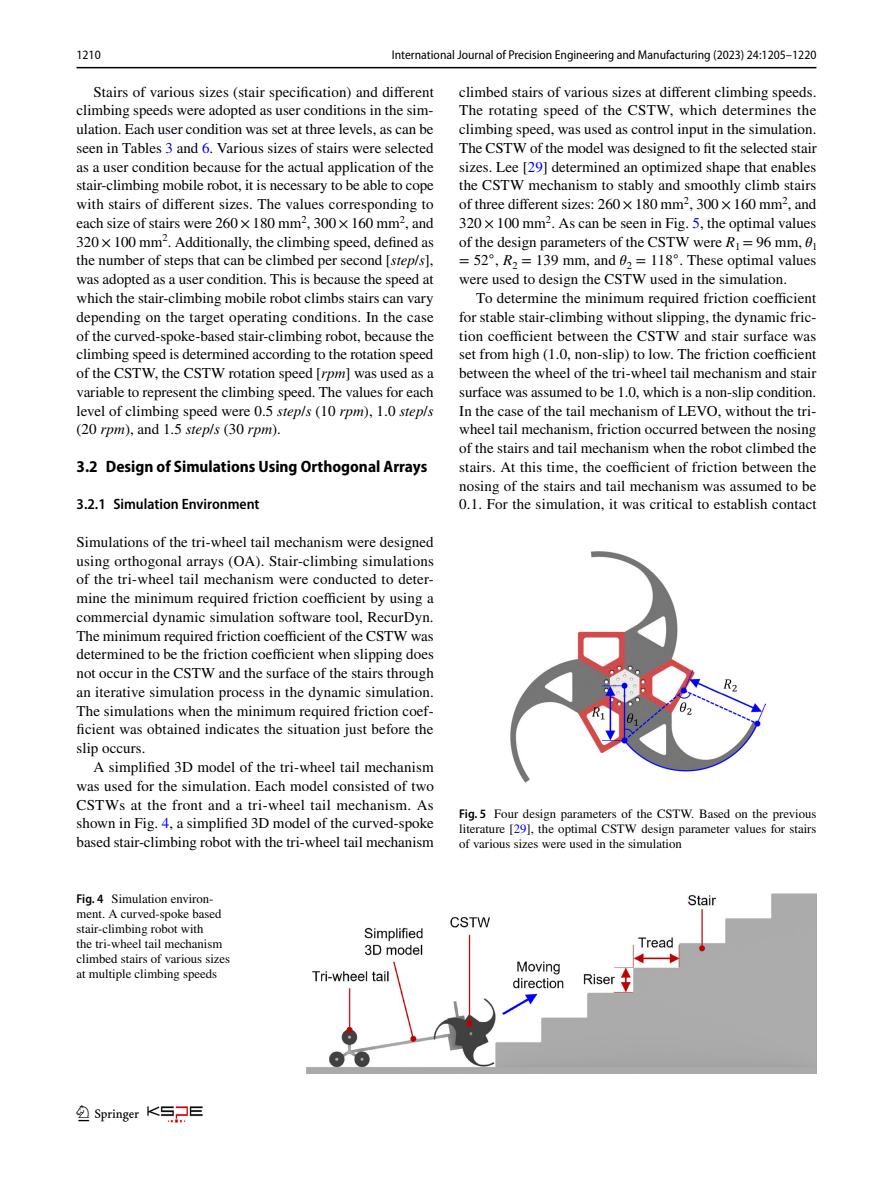
<style>
.page{position:relative;width:893px;height:1187px;background:#fff}
.page>*{position:absolute;margin:0;border:0;box-sizing:border-box;transform-origin:0 0}
.t1{font:22.5px "Springnew Regular 2";color:#000}
.t2{font:700 semi-condensed 16.5px "Myriad Pro";color:#000}
.t3{font:15px/18.8px "STIX";letter-spacing:.005em;color:#000;text-align:justify}
.t4{font:600 semi-condensed 15px "Myriad Pro";color:#000}
.t5{font:12.75px/15px "STIX";color:#000}
.t6{font:semi-condensed 12.75px "Myriad Pro";color:#000}
.s1{color:#00f}
.s2{font-family:"STIX Math Regular 7"}
.s3{font-family:"STIX General Regular 17"}
.s4{font-family:"STIX Math Regular 8"}
.s5{font-family:"STIX General Regular 18"}
.s6{font-family:"STIX Math Regular 9"}
.s7{font-family:"STIX General Regular 19"}
.s8{font-style:italic}
.s9{font-family:"Myriad Pro";font-weight:600;font-stretch:semi-condensed}
.s10{font-family:"STIX Math Regular 4"}
.s11{font-family:"STIX General Regular 10"}
.s12{font-family:"STIX Math Regular 5"}
.s13{font-family:"STIX General Regular 11"}
.s14{font-family:"STIX Math Regular 6"}
.s15{font-family:"STIX General Regular 12"}
.s16{font-family:"STIX General Italic 12"}
.s17{font-family:"STIX Math Italic 2"}
.s18{font-family:"STIX General Italic 13"}
.s19{font-family:"STIX Math Italic 3"}
</style>
<div class="page">
<hr style="left:77px;top:67px;width:739px;height:1px;background:#000">
<img style="left:148px;top:1106px;width:54px;height:16px">
<img style="left:306px;top:893px;width:510px;height:180px">
<img style="left:510px;top:551px;width:255px;height:231px">
<p class="t6" style="left:77px;top:48px;width:26px">1210</p>
<p class="t6" style="left:392px;top:48px;width:426px">International Journal of Precision Engineering and Manufacturing (2023) 24:1205–1220</p>
<p class="t3" style="left:77px;top:83px;width:359px;text-indent:17px">Stairs of various sizes (stair specification) and different climbing speeds were adopted as user conditions in the sim&shy;ulation. Each user condition was set at three levels, as can be seen in Tables <span class="s1">3</span> and <span class="s1">6</span>. Various sizes of stairs were selected as a user condition because for the actual application of the stair-climbing mobile robot, it is necessary to be able to cope with stairs of different sizes. The values corresponding to each size of stairs were 260 <span class="s2">×</span> 180 <span class="s3">mm</span><sup>2</sup>, 300 <span class="s4">×</span> 160 <span class="s5">mm</span><sup>2</sup>, and 320 <span class="s6">×</span> 100 <span class="s7">mm</span><sup>2</sup>. Additionally, the climbing speed, defined as the number of steps that can be climbed per second [<span class="s8">step</span>/<span class="s8">s</span>], was adopted as a user condition. This is because the speed at which the stair-climbing mobile robot climbs stairs can vary depending on the target operating conditions. In the case of the curved-spoke-based stair-climbing robot, because the climbing speed is determined according to the rotation speed of the CSTW, the CSTW rotation speed [<span class="s8">rpm</span>] was used as a variable to represent the climbing speed. The values for each level of climbing speed were 0.5 <span class="s8">step</span>/<span class="s8">s</span> (10 <span class="s8">rpm</span>), 1.0 <span class="s8">step</span>/<span class="s8">s </span>(20 <span class="s8">rpm</span>), and 1.5 <span class="s8">step</span>/<span class="s8">s</span> (30 <span class="s8">rpm</span>).</p>
<p class="t2" style="left:77px;top:457px;width:352px">3.2 Design of Simulations Using Orthogonal Arrays</p>
<p class="t4" style="left:77px;top:496px;width:185px">3.2.1 Simulation Environment</p>
<p class="t3" style="left:77px;top:533px;width:359px">Simulations of the tri-wheel tail mechanism were designed using orthogonal arrays (OA). Stair-climbing simulations of the tri-wheel tail mechanism were conducted to deter&shy;mine the minimum required friction coefficient by using a commercial dynamic simulation software tool, RecurDyn.<br>The minimum required friction coefficient of the CSTW was determined to be the friction coefficient when slipping does not occur in the CSTW and the surface of the stairs through an iterative simulation process in the dynamic simulation.<br>The simulations when the minimum required friction coef&shy;ficient was obtained indicates the situation just before the slip occurs.</p>
<p class="t3" style="left:77px;top:758px;width:359px;text-indent:17px">A simplified 3D model of the tri-wheel tail mechanism was used for the simulation. Each model consisted of two CSTWs at the front and a tri-wheel tail mechanism. As shown in Fig. <span class="s1">4</span>, a simplified 3D model of the curved-spoke based stair-climbing robot with the tri-wheel tail mechanism</p>
<p class="t5" style="left:77px;top:892px;width:155px"><span class="s9">Fig. 4</span> Simulation environ&shy;ment. A curved-spoke based stair-climbing robot with<br>the tri-wheel tail mechanism climbed stairs of various sizes at multiple climbing speeds</p>
<p class="t3" style="left:459px;top:83px;width:360px">climbed stairs of various sizes at different climbing speeds.<br>The rotating speed of the CSTW, which determines the climbing speed, was used as control input in the simulation.<br>The CSTW of the model was designed to fit the selected stair sizes. Lee [<span class="s1">29</span>] determined an optimized shape that enables the CSTW mechanism to stably and smoothly climb stairs of three different sizes: 260 <span class="s10">×</span> 180 <span class="s11">mm</span><sup>2</sup>, 300 <span class="s12">×</span> 160 <span class="s13">mm</span><sup>2</sup>, and 320 <span class="s14">×</span> 100 <span class="s15">mm</span><sup>2</sup>. As can be seen in Fig. <span class="s1">5</span>, the optimal values of the design parameters of the CSTW were <span class="s16">R</span><sub>1</sub> = 96 mm, <span class="s17">𝜃</span><sub>1 </sub>= 52<sup>◦</sup>, <span class="s18">R</span><sub>2</sub> = 139 mm, and <span class="s19">𝜃</span><sub>2</sub> = 118<sup>◦</sup>. These optimal values were used to design the CSTW used in the simulation.</p>
<p class="t3" style="left:459px;top:289px;width:359px;text-indent:17px">To determine the minimum required friction coefficient for stable stair-climbing without slipping, the dynamic fric&shy;tion coefficient between the CSTW and stair surface was set from high (1.0, non-slip) to low. The friction coefficient between the wheel of the tri-wheel tail mechanism and stair surface was assumed to be 1.0, which is a non-slip condition.<br>In the case of the tail mechanism of LEVO, without the tri&shy;wheel tail mechanism, friction occurred between the nosing of the stairs and tail mechanism when the robot climbed the stairs. At this time, the coefficient of friction between the nosing of the stairs and tail mechanism was assumed to be 0.1. For the simulation, it was critical to establish contact</p>
<p class="t5" style="left:459px;top:807px;width:359px;text-align:justify"><span class="s9">Fig. 5</span> Four design parameters of the CSTW. Based on the previous literature [<span class="s1">29</span>], the optimal CSTW design parameter values for stairs of various sizes were used in the simulation</p>
<h1 class="t1" style="left:79px;top:1096px;width:62px">1 3</h1>
</div>
